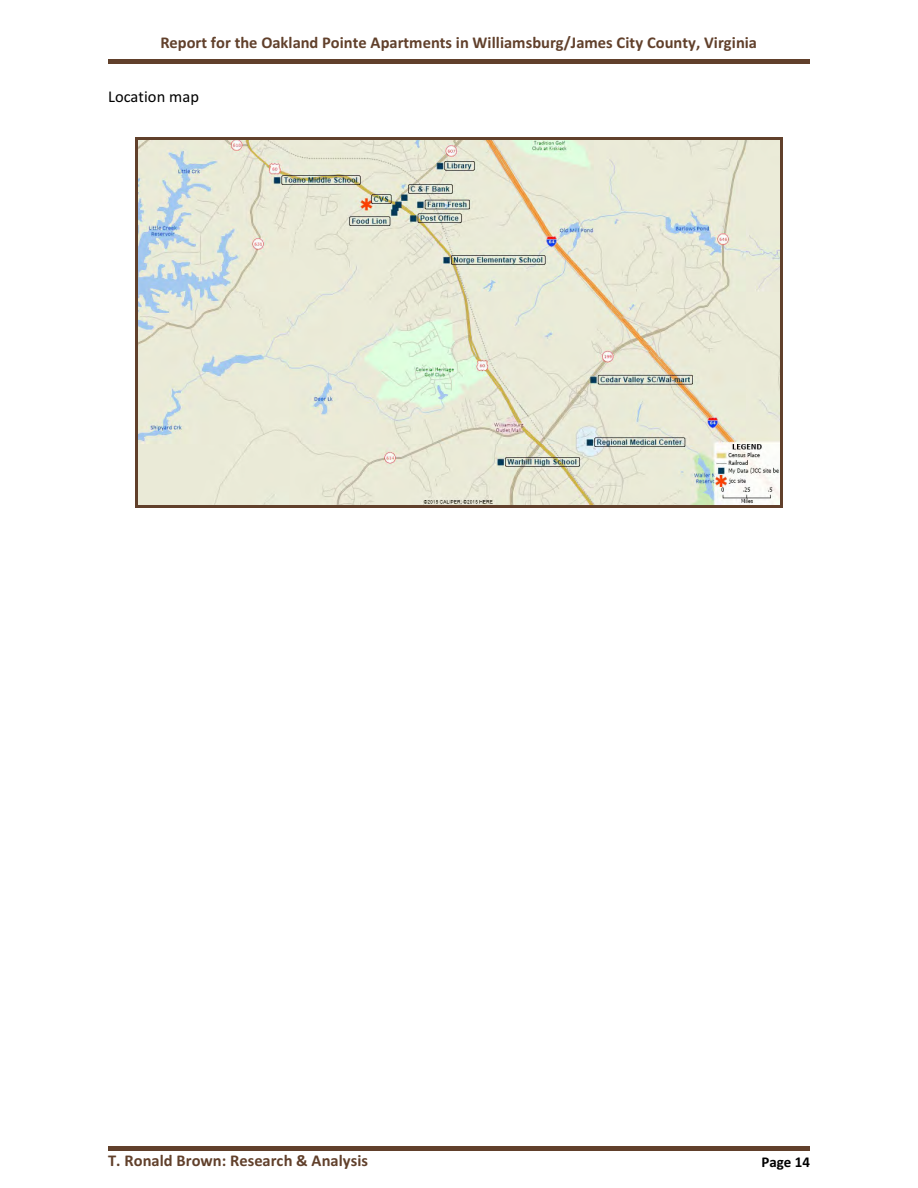
<style>
.page{position:relative;width:918px;height:1188px;background:#fff}
.page>*{position:absolute;margin:0;border:0;box-sizing:border-box;transform-origin:0 0}
.t1{font:700 16.5px "Calibri";color:#61402b}
.t2{font:16.5px "Calibri";color:#000}
.t3{font:700 15px "Calibri";color:#000}
</style>
<div class="page">
<div style="left:108px;top:59px;width:702px;height:5px;background:#61402b"></div>
<img style="left:138px;top:140px;width:642px;height:365px">
<hr style="left:135px;top:137px;width:3px;height:371px;background:#61402b">
<hr style="left:780px;top:137px;width:3px;height:371px;background:#61402b">
<hr style="left:135px;top:137px;width:648px;height:3px;background:#61402b">
<hr style="left:135px;top:505px;width:648px;height:3px;background:#61402b">
<hr style="left:108px;top:1146px;width:702px;height:4px;background:#61402b">
<p class="t1" style="left:160px;top:36px;width:598px">Report for the Oakland Pointe Apartments in Williamsburg/James City County, Virginia</p>
<p class="t2" style="left:108px;top:89px;width:93px">Location map</p>
<p class="t1" style="left:108px;top:1154px;width:262px">T. Ronald Brown: Research &amp; Analysis</p>
<p class="t3" style="left:762px;top:1156px;width:50px">Page 14</p>
</div>
